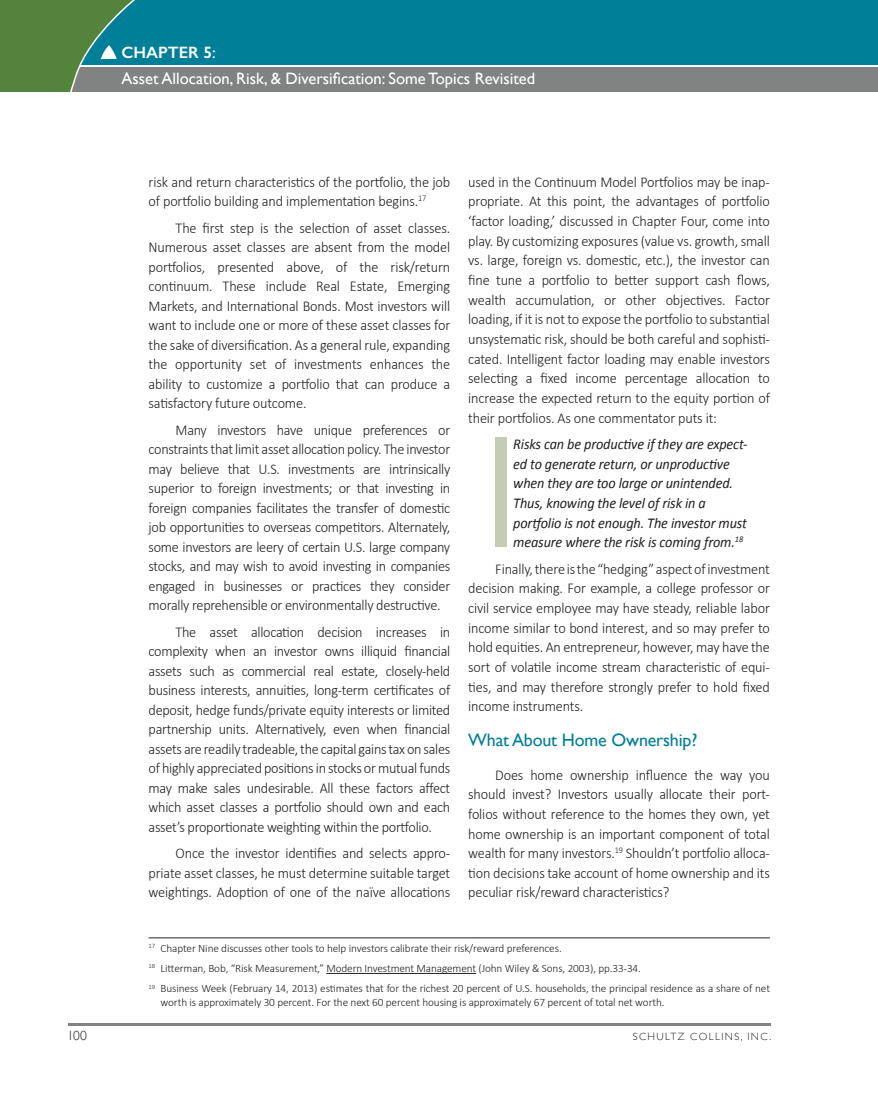
<style>
.page{position:relative;width:878px;height:1107px;background:#fff}
.page>*{position:absolute;margin:0;border:0;box-sizing:border-box;transform-origin:0 0}
.t1{font:18px "Gill Sans";letter-spacing:-.01em;color:#007f98}
.t2{font:16.5px/25.5px "Gill Sans";color:#fff}
.t3{font:300 15px/19.5px "Calibri";letter-spacing:-.01em;color:#231f20;text-align:justify;scale:.95 1}
.t4{font:italic 15px/19.6px "Calibri";letter-spacing:-.01em;color:#231f20;scale:.95 1}
.t5{font:300 13.5px "Gill Sans";color:#231f20}
.t6{font:300 11.25px/20.2px "Calibri";letter-spacing:-.01em;color:#231f20}
.t7{font:300 10.5px "Gill Sans";letter-spacing:.13em;color:#231f20}
.s1{font-weight:600}
</style>
<div class="page">
<svg style="left:0;top:0;width:878px;height:91px;background:#2d828a"></svg>
<hr style="left:68px;top:1024px;width:702px;height:2px;background:#818282">
<img style="left:98px;top:45px;width:22px;height:14px">
<div style="left:495px;top:438px;width:11px;height:109px;background:#c4cdb2"></div>
<hr style="left:148px;top:938px;width:622px;height:1px;background:#231f20">
<hr style="left:326px;top:973px;width:150px;height:1px;background:#231f20">
<p class="t2" style="left:121px;top:40px;width:415px"><span class="s1">CHAPTER 5</span>:<br>Asset Allocation, Risk, &amp; Diversification: Some Topics Revisited</p>
<p class="t3" style="left:148px;top:172px;width:319px">risk and return characteristics of the portfolio, the job of portfolio building and implementation begins.<sup>17</sup></p>
<p class="t3" style="left:148px;top:218px;width:319px;text-indent:27px">The first step is the selection of asset classes.<br>Numerous asset classes are absent from the model portfolios, presented above, of the risk/return continuum. These include Real Estate, Emerging Markets, and International Bonds. Most investors will want to include one or more of these asset classes for the sake of diversification. As a general rule, expanding the opportunity set of investments enhances the ability to customize a portfolio that can produce a satisfactory future outcome.</p>
<p class="t3" style="left:148px;top:420px;width:319px;text-indent:27px">Many investors have unique preferences or constraints that limit asset allocation policy. The investor may believe that U.S. investments are intrinsically superior to foreign investments; or that investing in foreign companies facilitates the transfer of domestic job opportunities to overseas competitors. Alternately, some investors are leery of certain U.S. large company stocks, and may wish to avoid investing in companies engaged in businesses or practices they consider morally reprehensible or environmentally destructive.</p>
<p class="t3" style="left:148px;top:622px;width:319px;text-indent:27px">The asset allocation decision increases in complexity when an investor owns illiquid financial assets such as commercial real estate, closely-held business interests, annuities, long-term certificates of deposit, hedge funds/private equity interests or limited partnership units. Alternatively, even when financial assets are readily tradeable, the capital gains tax on sales of highly appreciated positions in stocks or mutual funds may make sales undesirable. All these factors affect which asset classes a portfolio should own and each asset’s proportionate weighting within the portfolio.</p>
<p class="t3" style="left:148px;top:843px;width:319px;text-indent:27px">Once the investor identifies and selects appro&shy;priate asset classes, he must determine suitable target weightings. Adoption of one of the naïve allocations</p>
<p class="t3" style="left:468px;top:172px;width:319px">used in the Continuum Model Portfolios may be inap&shy;propriate. At this point, the advantages of portfolio ‘factor loading,’ discussed in Chapter Four, come into play. By customizing exposures (value vs. growth, small vs. large, foreign vs. domestic, etc.), the investor can fine tune a portfolio to better support cash flows, wealth accumulation, or other objectives. Factor loading, if it is not to expose the portfolio to substantial unsystematic risk, should be both careful and sophisti&shy;cated. Intelligent factor loading may enable investors selecting a fixed income percentage allocation to increase the expected return to the equity portion of their portfolios. As one commentator puts it:</p>
<p class="t4" style="left:513px;top:433px;width:248px">Risks can be productive if they are expect&shy;ed to generate return, or unproductive when they are too large or unintended.<br>Thus, knowing the level of risk in a portfolio is not enough. The investor must measure where the risk is coming from.<sup>18</sup></p>
<p class="t3" style="left:468px;top:559px;width:319px;text-indent:27px">Finally, there is the “hedging” aspect of investment decision making. For example, a college professor or civil service employee may have steady, reliable labor income similar to bond interest, and so may prefer to hold equities. An entrepreneur, however, may have the sort of volatile income stream characteristic of equi&shy;ties, and may therefore strongly prefer to hold fixed income instruments.</p>
<p class="t1" style="left:468px;top:730px;width:231px">What About Home Ownership?</p>
<p class="t3" style="left:468px;top:765px;width:319px;text-indent:27px">Does home ownership influence the way you should invest? Investors usually allocate their port&shy;folios without reference to the homes they own, yet home ownership is an important component of total wealth for many investors.<sup>19</sup> Shouldn’t portfolio alloca&shy;tion decisions take account of home ownership and its peculiar risk/reward characteristics?</p>
<p class="t6" style="left:148px;top:938px;width:623px"><sup>17</sup> Chapter Nine discusses other tools to help investors calibrate their risk/reward preferences.<br><sup>18</sup> Litterman, Bob, “Risk Measurement,” Modern Investment Management (John Wiley &amp; Sons, 2003), pp.33-34.<br><sup>19</sup> Business Week (February 14, 2013) estimates that for the richest 20 percent of U.S. households, the principal residence as a share of net</p>
<p class="t6" style="left:160px;top:992px;width:505px">worth is approximately 30 percent. For the next 60 percent housing is approximately 67 percent of total net worth.</p>
<p class="t5" style="left:67px;top:1025px;width:21px">100</p>
<p class="t7" style="left:632px;top:1028px;width:140px">SCHULTZ COLLINS, INC.</p>
</div>
